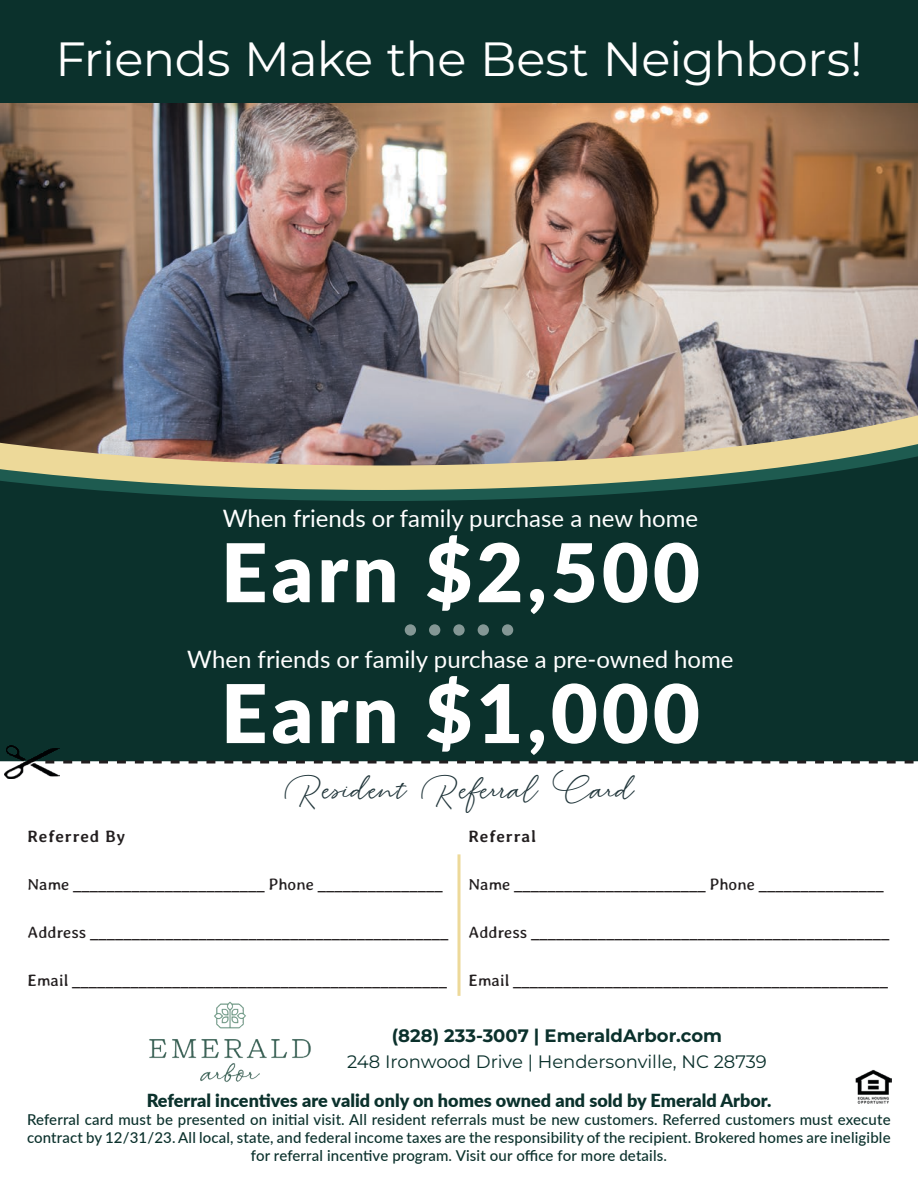
<style>
.page{position:relative;width:918px;height:1188px;background:#fff}
.page>*{position:absolute;margin:0;border:0;box-sizing:border-box;transform-origin:0 0}
.t1{font:900 81px "Lato";letter-spacing:.05em;color:#fff}
.t2{font:48px "Montserrat";letter-spacing:-.01em;color:#fff}
.t3{font:39px "Britany";letter-spacing:.02em;color:#20353a}
.t4{font:24px "Lato";color:#fff}
.t5{font:900 18px "Lato";color:#0b312c}
.t6{font:18px "Montserrat";color:#0b312c}
.t7{font:700 18px "Montserrat";color:#0b312c}
.t8{font:16.5px "American Typewriter";color:#231f20}
.t9{font:700 16.5px "Averia Libre";letter-spacing:.05em;color:#231f20}
.t10{font:500 15px/18px "Lato";letter-spacing:.01em;color:#0b312c;text-align:center}
.s1{font-family:"Averia Libre"}
</style>
<div class="page">
<img style="left:0;top:103px;width:918px;height:309px">
<hr style="left:458px;top:854px;width:2px;height:142px;background:#edd999">
<img style="left:855px;top:1070px;width:36px;height:33px">
<img style="left:0;top:412px;width:918px;height:29px">
<img style="left:0;top:441px;width:918px;height:12px">
<svg style="left:0;top:453px;width:918px;height:308px;background:#1d3f35"></svg>
<img style="left:4px;top:746px;width:56px;height:33px">
<div style="left:0;top:0;width:918px;height:103px;background:#0b312c"></div>
<svg style="left:45px;top:760px;width:873px;height:4px"></svg>
<svg style="left:453px;top:624px;width:12px;height:12px"></svg>
<svg style="left:478px;top:624px;width:11px;height:12px"></svg>
<svg style="left:502px;top:624px;width:11px;height:12px"></svg>
<svg style="left:429px;top:624px;width:11px;height:12px"></svg>
<svg style="left:405px;top:624px;width:11px;height:12px"></svg>
<img style="left:149px;top:1001px;width:162px;height:81px">
<h2 class="t2" style="left:55px;top:27px;width:809px">Friends Make the Best Neighbors!</h2>
<h3 class="t4" style="left:223px;top:501px;width:477px">When friends or family purchase a new home</h3>
<h1 class="t1" style="left:221px;top:512px;width:480px">Earn $2,500</h1>
<h3 class="t4" style="left:187px;top:642px;width:548px">When friends or family purchase a pre-owned home</h3>
<h1 class="t1" style="left:221px;top:653px;width:480px">Earn $1,000</h1>
<h3 class="t3" style="left:285px;top:766px;width:350px">Resident Referral Card</h3>
<p class="t9" style="left:28px;top:826px;width:99px">Referred By</p>
<p class="t8" style="left:28px;top:872px;width:417px"><span class="s1">Name</span> _______________________ <span class="s1">Phone</span> _______________</p>
<p class="t8" style="left:28px;top:920px;width:422px"><span class="s1">Address</span> ___________________________________________</p>
<p class="t8" style="left:28px;top:968px;width:421px"><span class="s1">Email</span> _____________________________________________</p>
<p class="t9" style="left:469px;top:826px;width:69px">Referral</p>
<p class="t8" style="left:469px;top:872px;width:417px"><span class="s1">Name</span> _______________________ <span class="s1">Phone</span> _______________</p>
<p class="t8" style="left:469px;top:920px;width:422px"><span class="s1">Address</span> ___________________________________________</p>
<p class="t8" style="left:469px;top:968px;width:421px"><span class="s1">Email</span> _____________________________________________</p>
<p class="t7" style="left:392px;top:1024px;width:332px">(828) 233-3007 | EmeraldArbor.com</p>
<p class="t6" style="left:347px;top:1050px;width:421px">248 Ironwood Drive | Hendersonville, NC 28739</p>
<p class="t5" style="left:147px;top:1087px;width:626px">Referral incentives are valid only on homes owned and sold by Emerald Arbor.</p>
<p class="t10" style="left:27px;top:1110px;width:865px">Referral card must be presented on initial visit. All resident referrals must be new customers. Referred customers must execute contract by 12/31/23. All local, state, and federal income taxes are the responsibility of the recipient. Brokered homes are ineligible for referral incentive program. Visit our office for more details.</p>
</div>
